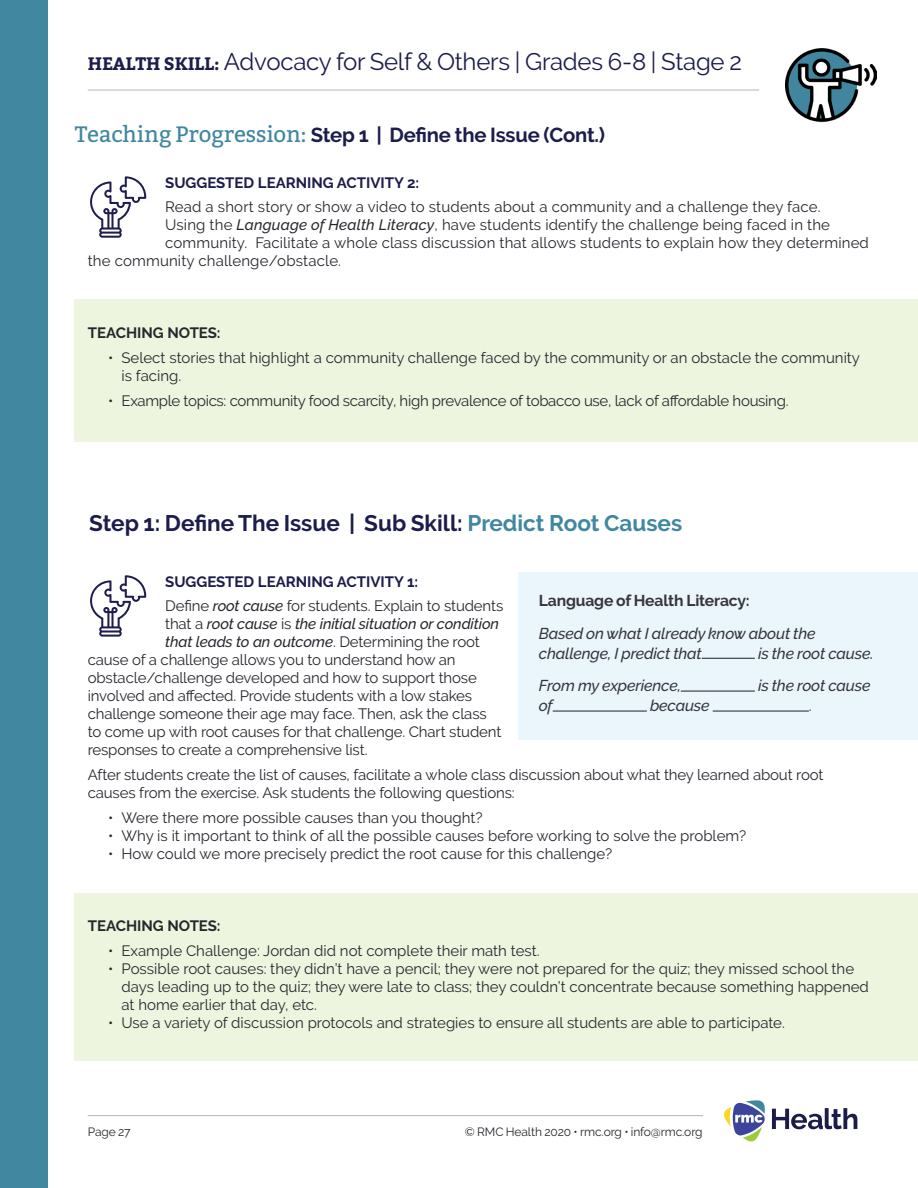
<style>
.page{position:relative;width:918px;height:1188px;background:#fff}
.page>*{position:absolute;margin:0;border:0;box-sizing:border-box;transform-origin:0 0}
.t1{font:24px "Raleway";letter-spacing:-.01em;color:#1c1c4d}
.Medium_Purple_Header{font:700 22.5px "Raleway";color:#1c1c4d}
.t2{font:700 20.25px "Raleway";letter-spacing:-.01em;color:#1c1c4d}
.t3{font:italic 500 15.75px/20px "Raleway";letter-spacing:-.01em;color:#36353b}
.t4{font:700 15.75px "Raleway";letter-spacing:-.01em;color:#36353b}
.t5{font:15.75px "Raleway";color:#36353b}
.Bullets{font:15px/18px "Raleway";color:#26272e}
.Bullets-2{font:15px "Raleway";letter-spacing:-.02em;color:#26272e}
.Bullets-3{font:italic 500 15px "Raleway";letter-spacing:-.01em;color:#26272e}
.Small_Purple_Header{font:700 15px "Raleway";color:#1c1c4d}
.Small_Purple_Header-2{font:700 15px "Raleway";color:#26272e}
.t6{font:12px "Raleway";letter-spacing:-.01em;color:#26272e}
.s1{font-family:"Bitter";font-weight:700;font-size:18px}
.s2{font-family:"Bitter";font-weight:400;font-size:22.35px;color:#40879f}
.s3{font-weight:500;font-style:italic}
.s4{color:#40879f}
.s5{font-weight:400;font-style:normal}
</style>
<div class="page">
<svg style="left:724px;top:1100px;width:41px;height:42px"></svg>
<svg style="left:772px;top:1108px;width:85px;height:21px"></svg>
<hr style="left:88px;top:1115px;width:615px;height:1px;background:#b4b5b8">
<div style="left:0;top:0;width:47px;height:1188px;background:#40879f"></div>
<hr style="left:88px;top:90px;width:671px;height:1px;background:#b4b5b8">
<img style="left:785px;top:48px;width:91px;height:75px">
<div style="left:74px;top:299px;width:844px;height:142px;background:#eef5df"></div>
<div style="left:74px;top:893px;width:844px;height:168px;background:#eef5df"></div>
<svg style="left:90px;top:176px;width:56px;height:62px"></svg>
<div style="left:518px;top:572px;width:400px;height:168px;background:#eaf6fb"></div>
<hr style="left:702px;top:658px;width:53px;height:1px;background:#36353b">
<hr style="left:681px;top:691px;width:74px;height:1px;background:#36353b">
<hr style="left:553px;top:710px;width:94px;height:2px;background:#36353b">
<hr style="left:713px;top:710px;width:96px;height:2px;background:#36353b">
<svg style="left:90px;top:575px;width:56px;height:62px"></svg>
<p class="t1" style="left:88px;top:47px;width:656px"><span class="s1">HEALTH SKILL:</span> Advocacy for Self &amp; Others | Grades 6-8 | Stage 2</p>
<p class="t2" style="left:75px;top:124px;width:532px"><span class="s2">Teaching Progression:</span> Step 1 | Define the Issue (Cont.)</p>
<p class="Small_Purple_Header" style="left:165px;top:174px;width:256px">SUGGESTED LEARNING ACTIVITY 2:</p>
<p class="Bullets" style="left:165px;top:198px;width:657px">Read a short story or show a video to students about a community and a challenge they face.</p>
<p class="Bullets" style="left:165px;top:216px;width:666px">Using the <span class="s3">Language of Health Literacy</span>, have students identify the challenge being faced in the</p>
<p class="Bullets" style="left:165px;top:234px;width:705px">community. Facilitate a whole class discussion that allows students to explain how they determined</p>
<p class="Bullets" style="left:88px;top:252px;width:255px">the community challenge/obstacle.</p>
<p class="Small_Purple_Header-2" style="left:88px;top:325px;width:134px">TEACHING NOTES:</p>
<p class="Bullets" style="left:122px;top:349px;width:740px;text-indent:-14px">• Select stories that highlight a community challenge faced by the community or an obstacle the community is facing.</p>
<p class="Bullets-2" style="left:108px;top:392px;width:682px">• Example topics: community food scarcity, high prevalence of tobacco use, lack of affordable housing.</p>
<p class="Medium_Purple_Header" style="left:89px;top:510px;width:594px">Step 1: Define The Issue | Sub Skill: <span class="s4">Predict Root Causes</span></p>
<p class="Small_Purple_Header" style="left:165px;top:573px;width:255px">SUGGESTED LEARNING ACTIVITY 1:</p>
<p class="Bullets" style="left:165px;top:597px;width:340px">Define <span class="s3">root cause</span> for students. Explain to students</p>
<p class="Bullets-3" style="left:165px;top:615px;width:335px"><span class="s5">that a</span> root cause <span class="s5">is</span> the initial situation or condition</p>
<p class="Bullets-3" style="left:165px;top:633px;width:316px">that leads to an outcome<span class="s5">. Determining the root</span></p>
<p class="Bullets" style="left:88px;top:651px;width:369px">cause of a challenge allows you to understand how an</p>
<p class="Bullets" style="left:88px;top:669px;width:391px">obstacle/challenge developed and how to support those</p>
<p class="Bullets" style="left:88px;top:687px;width:386px">involved and affected. Provide students with a low stakes</p>
<p class="Bullets" style="left:88px;top:705px;width:401px">challenge someone their age may face. Then, ask the class</p>
<p class="Bullets" style="left:88px;top:723px;width:415px">to come up with root causes for that challenge. Chart student</p>
<p class="Bullets" style="left:88px;top:741px;width:281px">responses to create a comprehensive list.</p>
<p class="Bullets" style="left:88px;top:766px;width:737px">After students create the list of causes, facilitate a whole class discussion about what they learned about root causes from the exercise. Ask students the following questions:</p>
<p class="Bullets" style="left:108px;top:808px;width:376px">• Were there more possible causes than you thought?</p>
<p class="Bullets" style="left:108px;top:826px;width:640px">• Why is it important to think of all the possible causes before working to solve the problem?</p>
<p class="Bullets" style="left:108px;top:844px;width:506px">• How could we more precisely predict the root cause for this challenge?</p>
<p class="t4" style="left:539px;top:591px;width:212px">Language of Health Literacy:</p>
<p class="t3" style="left:539px;top:623px;width:278px">Based on what I already know about the challenge, I predict that</p>
<p class="t3" style="left:758px;top:643px;width:117px">is the root cause.</p>
<p class="t3" style="left:539px;top:676px;width:144px">From my experience,</p>
<p class="t3" style="left:758px;top:676px;width:114px">is the root cause</p>
<p class="t3" style="left:539px;top:696px;width:15px">of</p>
<p class="t3" style="left:650px;top:696px;width:61px">because</p>
<p class="t5" style="left:809px;top:697px;width:4px">.</p>
<p class="Small_Purple_Header-2" style="left:88px;top:917px;width:134px">TEACHING NOTES:</p>
<p class="Bullets" style="left:108px;top:941px;width:433px">• Example Challenge: Jordan did not complete their math test.</p>
<p class="Bullets" style="left:122px;top:959px;width:749px;text-indent:-14px">• Possible root causes: they didn’t have a pencil; they were not prepared for the quiz; they missed school the days leading up to the quiz; they were late to class; they couldn’t concentrate because something happened at home earlier that day, etc.</p>
<p class="Bullets" style="left:108px;top:1013px;width:678px">• Use a variety of discussion protocols and strategies to ensure all students are able to participate.</p>
<p class="t6" style="left:88px;top:1125px;width:44px">Page 27</p>
<p class="t6" style="left:465px;top:1125px;width:239px">© RMC Health 2020 • rmc.org • info@rmc.org</p>
</div>
